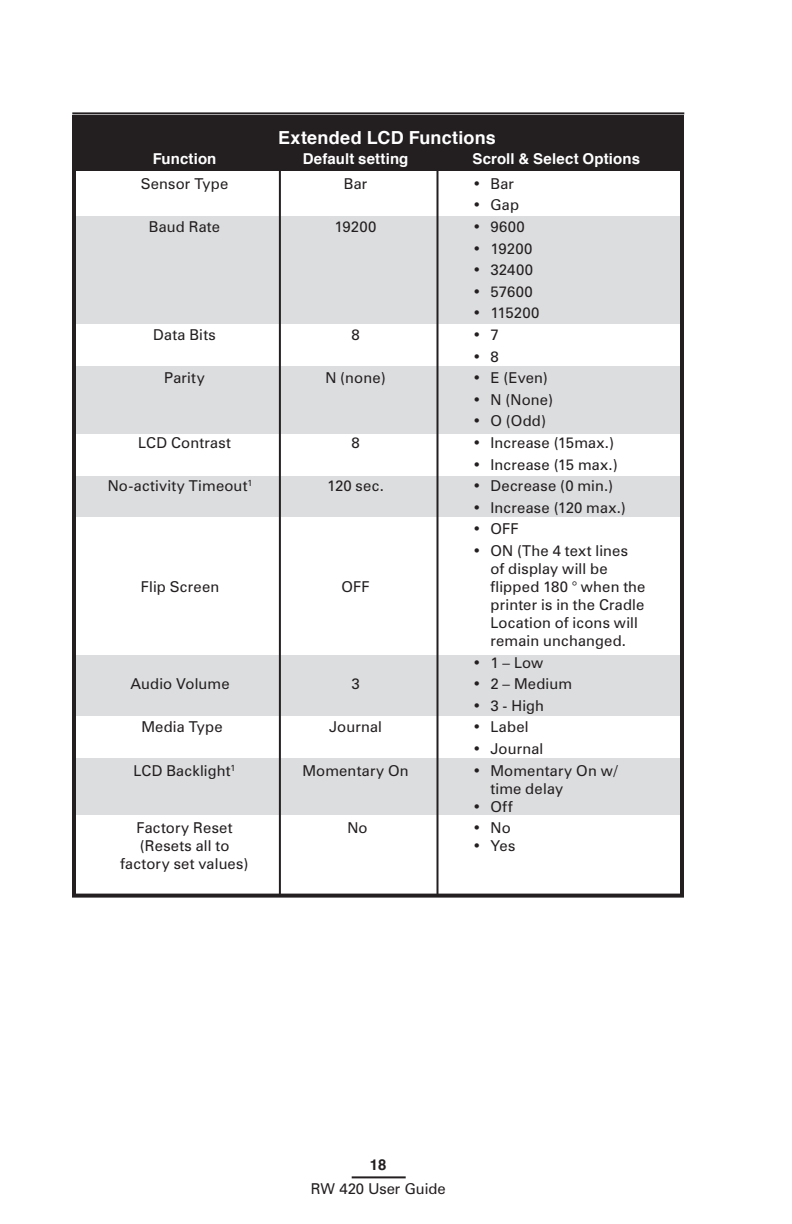
<style>
.page{position:relative;width:792px;height:1224px;background:#fff}
.page>*{position:absolute;margin:0;border:0;box-sizing:border-box;transform-origin:0 0}
.t1{font:700 18px "Helvetica";letter-spacing:.01em;color:#fff}
.t2{font:15px/18px "Zurich BT";letter-spacing:.01em;color:#231f20}
.t3{font:700 15px "Helvetica";letter-spacing:.005em;color:#fff}
.t4{font:700 15px "Helvetica";color:#231f20}
</style>
<div class="page">
<hr style="left:72px;top:112px;width:612px;height:2px;background:#231f20">
<hr style="left:352px;top:1176px;width:54px;height:2px;background:#231f20">
<div style="left:72px;top:120px;width:612px;height:51px;background:#231f20"></div>
<div style="left:72px;top:216px;width:612px;height:108px;background:#dcdddf"></div>
<div style="left:72px;top:366px;width:612px;height:67px;background:#dcdddf"></div>
<div style="left:72px;top:476px;width:612px;height:41px;background:#dcdddf"></div>
<div style="left:72px;top:655px;width:612px;height:61px;background:#dcdddf"></div>
<div style="left:72px;top:758px;width:612px;height:57px;background:#dcdddf"></div>
<hr style="left:279px;top:167px;width:2px;height:727px;background:#231f20">
<hr style="left:436px;top:168px;width:2px;height:726px;background:#231f20">
<div style="left:72px;top:115px;width:612px;height:783px;border:4px solid #231f20"></div>
<p class="t1" style="left:278px;top:125px;width:219px">Extended LCD Functions</p>
<p class="t3" style="left:153px;top:149px;width:65px">Function</p>
<p class="t3" style="left:303px;top:149px;width:107px">Default setting</p>
<p class="t3" style="left:472px;top:149px;width:169px">Scroll &amp; Select Options</p>
<p class="t2" style="left:141px;top:174px;width:89px">Sensor Type</p>
<p class="t2" style="left:344px;top:174px;width:25px">Bar</p>
<p class="t2" style="left:472px;top:174px;width:43px">• Bar</p>
<p class="t2" style="left:472px;top:196px;width:48px">• Gap</p>
<p class="t2" style="left:149px;top:217px;width:73px">Baud Rate</p>
<p class="t2" style="left:335px;top:217px;width:43px">19200</p>
<p class="t2" style="left:472px;top:217px;width:54px">• 9600</p>
<p class="t2" style="left:472px;top:239px;width:61px">• 19200</p>
<p class="t2" style="left:472px;top:261px;width:62px">• 32400</p>
<p class="t2" style="left:472px;top:282px;width:62px">• 57600</p>
<p class="t2" style="left:472px;top:304px;width:68px">• 115200</p>
<p class="t2" style="left:153px;top:325px;width:64px">Data Bits</p>
<p class="t2" style="left:351px;top:325px;width:10px">8</p>
<p class="t2" style="left:472px;top:325px;width:28px">• 7</p>
<p class="t2" style="left:472px;top:347px;width:28px">• 8</p>
<p class="t2" style="left:164px;top:369px;width:42px">Parity</p>
<p class="t2" style="left:325px;top:369px;width:62px">N (none)</p>
<p class="t2" style="left:472px;top:369px;width:77px">• E (Even)</p>
<p class="t2" style="left:472px;top:390px;width:82px">• N (None)</p>
<p class="t2" style="left:472px;top:412px;width:75px">• O (Odd)</p>
<p class="t2" style="left:138px;top:433px;width:94px">LCD Contrast</p>
<p class="t2" style="left:351px;top:433px;width:10px">8</p>
<p class="t2" style="left:472px;top:433px;width:143px">• Increase (15max.)</p>
<p class="t2" style="left:472px;top:455px;width:147px">• Increase (15 max.)</p>
<p class="t2" style="left:108px;top:477px;width:146px">No-activity Timeout<sup>1</sup></p>
<p class="t2" style="left:327px;top:477px;width:58px">120 sec.</p>
<p class="t2" style="left:473px;top:477px;width:142px">• Decrease (0 min.)</p>
<p class="t2" style="left:473px;top:498px;width:155px">• Increase (120 max.)</p>
<p class="t2" style="left:473px;top:520px;width:48px">• OFF</p>
<p class="t2" style="left:473px;top:541px;width:157px;text-align:center">• ON (The 4 text lines of display will be</p>
<p class="t2" style="left:141px;top:577px;width:80px">Flip Screen</p>
<p class="t2" style="left:341px;top:577px;width:30px">OFF</p>
<p class="t2" style="left:491px;top:577px;width:157px">flipped 180 ° when the printer is in the Cradle<br>Location of icons will remain unchanged.</p>
<p class="t2" style="left:473px;top:653px;width:72px">• 1 – Low</p>
<p class="t2" style="left:130px;top:675px;width:101px">Audio Volume</p>
<p class="t2" style="left:351px;top:675px;width:10px">3</p>
<p class="t2" style="left:473px;top:675px;width:101px">• 2 – Medium</p>
<p class="t2" style="left:473px;top:696px;width:73px">• 3 - High</p>
<p class="t2" style="left:141px;top:718px;width:83px">Media Type</p>
<p class="t2" style="left:329px;top:718px;width:54px">Journal</p>
<p class="t2" style="left:473px;top:718px;width:58px">• Label</p>
<p class="t2" style="left:473px;top:739px;width:72px">• Journal</p>
<p class="t2" style="left:134px;top:761px;width:103px">LCD Backlight<sup>1</sup></p>
<p class="t2" style="left:302px;top:761px;width:108px">Momentary On</p>
<p class="t2" style="left:490px;top:761px;width:129px;text-indent:-18px">• Momentary On w/ time delay</p>
<p class="t2" style="left:472px;top:797px;width:42px">• Off</p>
<p class="t2" style="left:137px;top:819px;width:97px">Factory Reset</p>
<p class="t2" style="left:347px;top:819px;width:22px">No</p>
<p class="t2" style="left:472px;top:819px;width:40px">• No</p>
<p class="t2" style="left:140px;top:837px;width:91px">(Resets all to</p>
<p class="t2" style="left:472px;top:837px;width:44px">• Yes</p>
<p class="t2" style="left:120px;top:855px;width:130px">factory set values)</p>
<p class="t4" style="left:370px;top:1154px;width:18px">18</p>
<p class="t2" style="left:311px;top:1179px;width:136px">RW 420 User Guide</p>
</div>
